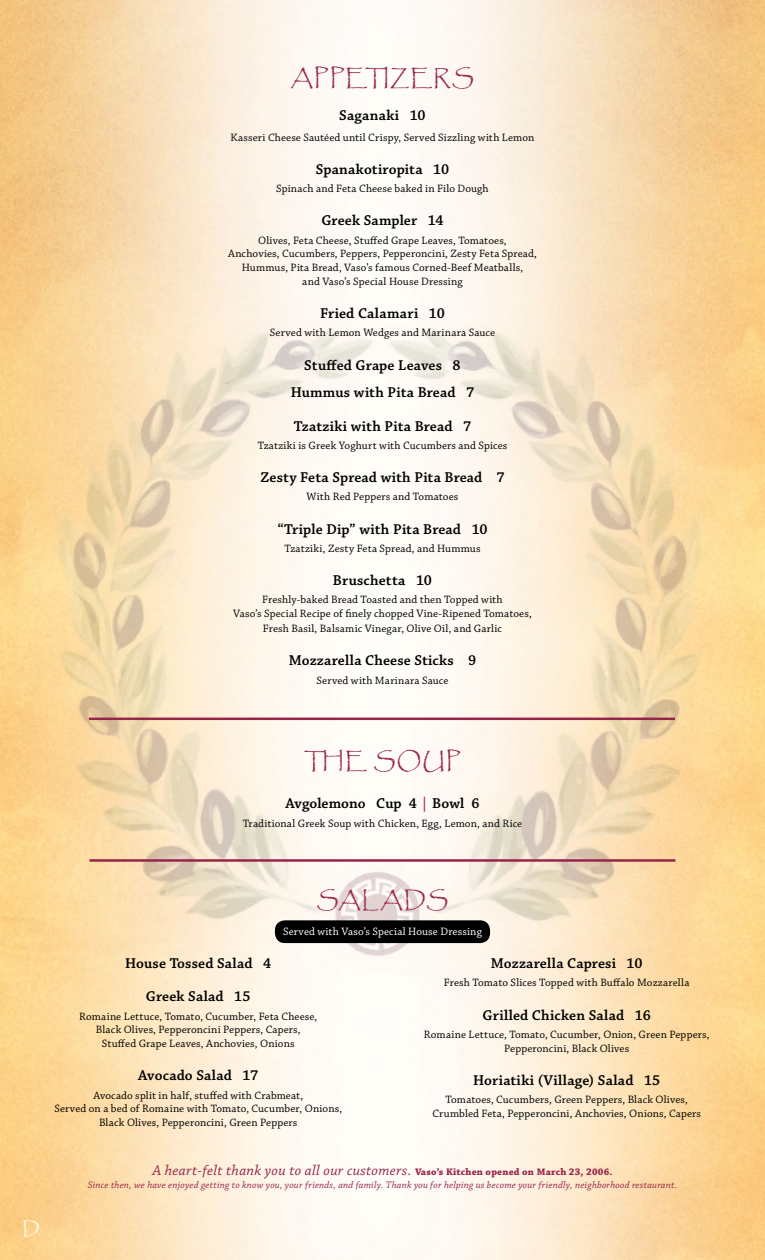
<style>
.page{position:relative;width:765px;height:1260px;background:#fff}
.page>*{position:absolute;margin:0;border:0;box-sizing:border-box;transform-origin:0 0}
.t1{font:22.5px "Papyrus";letter-spacing:.04em;color:#97254a}
.t2{font:17.5px "Papyrus";color:#fff}
.t3{font:600 15px/27.6px "Chaparral Pro";letter-spacing:.01em;color:#000;text-align:center}
.t4{font:italic 15px "Chaparral Pro";letter-spacing:.02em;color:#97254a}
.t5{font:11.25px/13.8px "Chaparral Pro";letter-spacing:.01em;color:#000;text-align:center}
.t6{font:11.25px "Chaparral Pro";letter-spacing:.01em;color:#fff}
.t7{font:italic 10px "Chaparral Pro";letter-spacing:.02em;color:#97254a}
.s1{color:#97254a}
.s2{font-weight:700;font-style:normal;font-size:10px}
</style>
<div class="page">
<img style="left:0;top:0;width:765px;height:1260px">
<div style="left:275px;top:920px;width:215px;height:23px;background:#000;border-radius:10px"></div>
<hr style="left:89px;top:859px;width:586px;height:3px;background:#97254a">
<hr style="left:89px;top:718px;width:586px;height:2px;background:#97254a">
<h1 class="t1" style="left:291px;top:64px;width:185px">APPETIZERS</h1>
<h3 class="t3" style="left:339px;top:102px;width:88px">Saganaki 10</h3>
<p class="t5" style="left:231px;top:131px;width:305px">Kasseri Cheese Sautéed until Crispy, Served Sizzling with Lemon</p>
<h3 class="t3" style="left:316px;top:156px;width:135px">Spanakotiropita 10</h3>
<p class="t5" style="left:276px;top:182px;width:214px">Spinach and Feta Cheese baked in Filo Dough</p>
<h3 class="t3" style="left:321px;top:207px;width:124px">Greek Sampler 14</h3>
<p class="t5" style="left:228px;top:234px;width:310px">Olives, Feta Cheese, Stuffed Grape Leaves, Tomatoes,<br>Anchovies, Cucumbers, Peppers, Pepperoncini, Zesty Feta Spread, Hummus, Pita Bread, Vaso’s famous Corned-Beef Meatballs,<br>and Vaso’s Special House Dressing</p>
<h3 class="t3" style="left:320px;top:300px;width:126px">Fried Calamari 10</h3>
<p class="t5" style="left:270px;top:326px;width:227px">Served with Lemon Wedges and Marinara Sauce</p>
<h3 class="t3" style="left:291px;top:352px;width:185px">Stuffed Grape Leaves 8<br>Hummus with Pita Bread 7</h3>
<h3 class="t3" style="left:294px;top:412px;width:179px">Tzatziki with Pita Bread 7</h3>
<p class="t5" style="left:258px;top:439px;width:251px">Tzatziki is Greek Yoghurt with Cucumbers and Spices</p>
<h3 class="t3" style="left:260px;top:464px;width:246px">Zesty Feta Spread with Pita Bread 7</h3>
<p class="t5" style="left:307px;top:490px;width:153px">With Red Peppers and Tomatoes</p>
<h3 class="t3" style="left:277px;top:515px;width:212px">“Triple Dip” with Pita Bread 10</h3>
<p class="t5" style="left:284px;top:542px;width:198px">Tzatziki, Zesty Feta Spread, and Hummus</p>
<h3 class="t3" style="left:333px;top:567px;width:101px">Bruschetta 10</h3>
<p class="t5" style="left:233px;top:593px;width:300px">Freshly-baked Bread Toasted and then Topped with<br>Vaso’s Special Recipe of finely chopped Vine-Ripened Tomatoes,</p>
<p class="t5" style="left:263px;top:622px;width:241px">Fresh Basil, Balsamic Vinegar, Olive Oil, and Garlic</p>
<h3 class="t3" style="left:289px;top:647px;width:189px">Mozzarella Cheese Sticks 9</h3>
<p class="t5" style="left:317px;top:674px;width:133px">Served with Marinara Sauce</p>
<h1 class="t1" style="left:304px;top:747px;width:158px">THE SOUP</h1>
<h3 class="t3" style="left:285px;top:790px;width:196px">Avgolemono Cup 4 <span class="s1">|</span> Bowl 6</h3>
<p class="t5" style="left:243px;top:817px;width:281px">Traditional Greek Soup with Chicken, Egg, Lemon, and Rice</p>
<h2 class="t2" style="left:22px;top:1218px;width:19px">D</h2>
<h1 class="t1" style="left:317px;top:887px;width:133px">SALADS</h1>
<p class="t6" style="left:283px;top:925px;width:200px">Served with Vaso’s Special House Dressing</p>
<h3 class="t3" style="left:125px;top:950px;width:148px">House Tossed Salad 4</h3>
<h3 class="t3" style="left:146px;top:983px;width:106px">Greek Salad 15</h3>
<p class="t5" style="left:79px;top:1010px;width:240px">Romaine Lettuce, Tomato, Cucumber, Feta Cheese,<br>Black Olives, Pepperoncini Peppers, Capers,<br>Stuffed Grape Leaves, Anchovies, Onions</p>
<h3 class="t3" style="left:138px;top:1062px;width:121px">Avocado Salad 17</h3>
<p class="t5" style="left:54px;top:1089px;width:289px">Avocado split in half, stuffed with Crabmeat,<br>Served on a bed of Romaine with Tomato, Cucumber, Onions,<br>Black Olives, Pepperoncini, Green Peppers</p>
<h3 class="t3" style="left:491px;top:950px;width:153px">Mozzarella Capresi 10</h3>
<p class="t5" style="left:444px;top:976px;width:247px">Fresh Tomato Slices Topped with Buffalo Mozzarella</p>
<h3 class="t3" style="left:483px;top:1001px;width:170px">Grilled Chicken Salad 16</h3>
<p class="t5" style="left:424px;top:1028px;width:287px">Romaine Lettuce, Tomato, Cucumber, Onion, Green Peppers,<br>Pepperoncini, Black Olives</p>
<h3 class="t3" style="left:473px;top:1067px;width:189px">Horiatiki (Village) Salad 15</h3>
<p class="t5" style="left:432px;top:1093px;width:270px">Tomatoes, Cucumbers, Green Peppers, Black Olives,<br>Crumbled Feta, Pepperoncini, Anchovies, Onions, Capers</p>
<h3 class="t4" style="left:152px;top:1162px;width:462px">A heart-felt thank you to all our customers. <span class="s2">Vaso’s Kitchen opened on March 23, 2006.</span></h3>
<p class="t7" style="left:88px;top:1179px;width:591px">Since then, we have enjoyed getting to know you, your friends, and family. Thank you for helping us become your friendly, neighborhood restaurant.</p>
</div>
